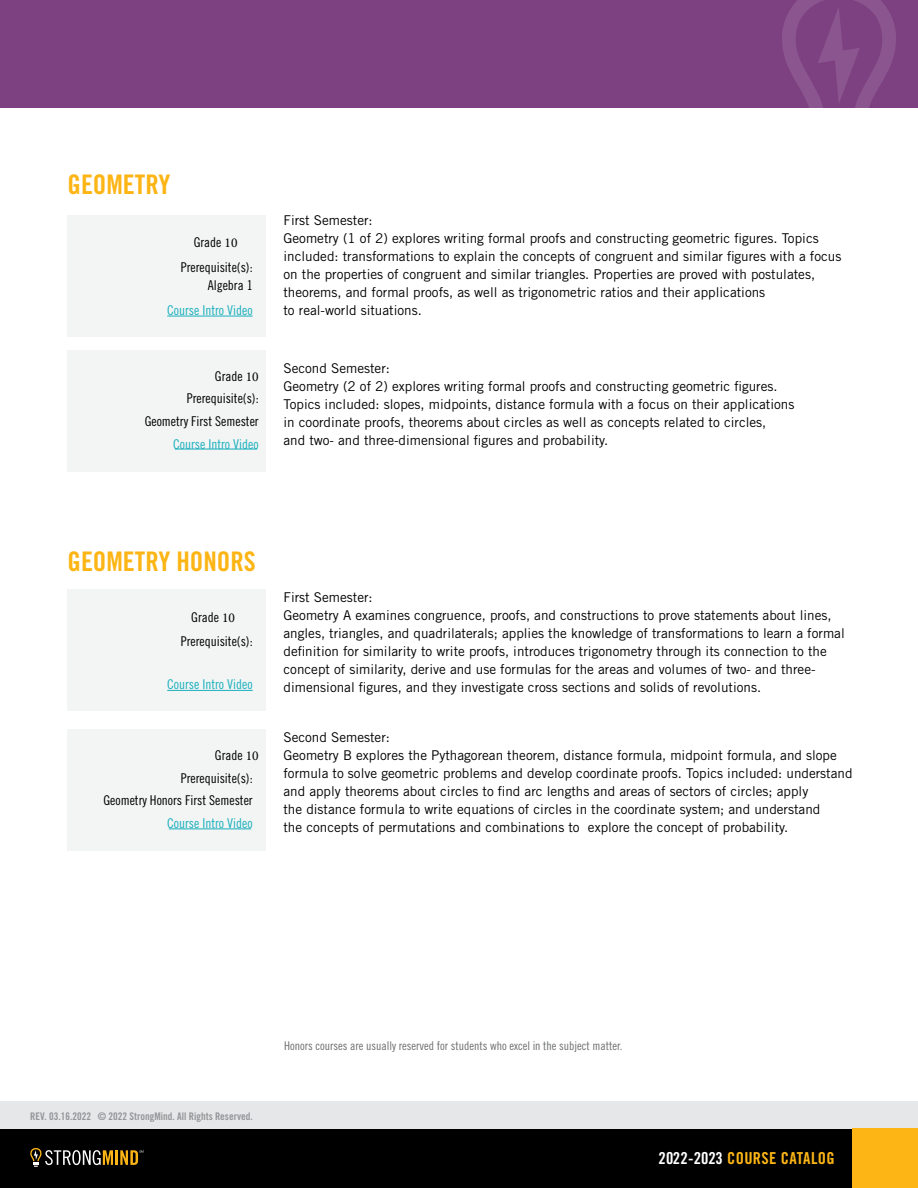
<style>
.page{position:relative;width:918px;height:1188px;background:#fff}
.page>*{position:absolute;margin:0;border:0;box-sizing:border-box;transform-origin:0 0}
.t1{font:27px "Trade Gothic LT Std Bd Cn 20";color:#fcb515}
.t2{font:16.5px "Trade Gothic LT Std Bd Cn 20";letter-spacing:.02em;color:#fcb515}
.t3{font:13.5px/18px "Trade Gothic LT Std";color:#000}
.t4{font:13.5px/24.8px "Trade Gothic LT Std Cn 18";color:#000;text-align:center}
.t5{font:13.5px "Trade Gothic LT Std Cn 18";color:#1ab0bd}
.t6{font:12px "Trade Gothic LT Std Cn 18";color:#6d6e71}
.t7{font:10.5px "Trade Gothic LT Std Bd Cn 20";color:#939598}
.s1{font-family:"Minion Pro"}
.s2{color:#fff}
</style>
<div class="page">
<div style="left:0;top:1102px;width:918px;height:27px;background:#e6e7e8"></div>
<div style="left:0;top:1129px;width:918px;height:59px;background:#000"></div>
<div style="left:852px;top:1129px;width:66px;height:59px;background:#fcb515"></div>
<hr style="left:115px;top:1150px;width:3px;height:15px;background:#fcb515">
<svg style="left:30px;top:1148px;width:83px;height:19px"></svg>
<svg style="left:120px;top:1150px;width:24px;height:15px"></svg>
<div style="left:0;top:0;width:918px;height:108px;background:#7d4182"></div>
<svg style="left:782px;top:0;width:114px;height:108px"></svg>
<div style="left:68px;top:590px;width:198px;height:121px;background:#f3f4f4"></div>
<hr style="left:167px;top:690px;width:86px;height:1px;background:#1ab0bd">
<div style="left:68px;top:729px;width:198px;height:121px;background:#f3f4f4"></div>
<hr style="left:169px;top:829px;width:82px;height:1px;background:#1ab0bd">
<div style="left:68px;top:215px;width:198px;height:122px;background:#f3f4f4"></div>
<hr style="left:167px;top:316px;width:86px;height:1px;background:#1ab0bd">
<div style="left:68px;top:350px;width:198px;height:121px;background:#f3f4f4"></div>
<hr style="left:175px;top:449px;width:82px;height:1px;background:#1ab0bd">
<h1 class="t1" style="left:68px;top:168px;width:104px">GEOMETRY</h1>
<p class="t4" style="left:181px;top:230px;width:73px">Grade <span class="s1">10<br></span>Prerequisite(s):</p>
<p class="t4" style="left:208px;top:273px;width:46px">Algebra 1</p>
<p class="t5" style="left:167px;top:302px;width:87px">Course Intro Video</p>
<p class="t4" style="left:145px;top:365px;width:116px;line-height:22.2px;text-align:right">Grade <span class="s1">10<br></span>Prerequisite(s):<br>Geometry First Semester</p>
<p class="t5" style="left:173px;top:436px;width:87px">Course Intro Video</p>
<p class="t3" style="left:284px;top:211px;width:559px">First Semester:<br>Geometry (1 of 2) explores writing formal proofs and constructing geometric figures. Topics included: transformations to explain the concepts of congruent and similar figures with a focus on the properties of congruent and similar triangles. Properties are proved with postulates, theorems, and formal proofs, as well as trigonometric ratios and their applications<br>to real-world situations.</p>
<p class="t3" style="left:284px;top:359px;width:512px">Second Semester:<br>Geometry (2 of 2) explores writing formal proofs and constructing geometric figures.<br>Topics included: slopes, midpoints, distance formula with a focus on their applications in coordinate proofs, theorems about circles as well as concepts related to circles,<br>and two- and three-dimensional figures and probability.</p>
<h1 class="t1" style="left:68px;top:545px;width:190px">GEOMETRY HONORS</h1>
<p class="t4" style="left:181px;top:604px;width:73px">Grade <span class="s1">10<br></span>Prerequisite(s):</p>
<p class="t5" style="left:167px;top:676px;width:87px">Course Intro Video</p>
<p class="t4" style="left:181px;top:744px;width:79px;line-height:23.2px;text-align:left;text-indent:34px">Grade <span class="s1">10<br></span>Prerequisite(s):</p>
<p class="t4" style="left:103px;top:788px;width:151px">Geometry Honors First Semester</p>
<p class="t5" style="left:167px;top:816px;width:87px">Course Intro Video</p>
<p class="t3" style="left:284px;top:588px;width:563px">First Semester:<br>Geometry A examines congruence, proofs, and constructions to prove statements about lines, angles, triangles, and quadrilaterals; applies the knowledge of transformations to learn a formal definition for similarity to write proofs, introduces trigonometry through its connection to the concept of similarity, derive and use formulas for the areas and volumes of two- and three&shy;dimensional figures, and they investigate cross sections and solids of revolutions.</p>
<p class="t3" style="left:284px;top:728px;width:571px">Second Semester:<br>Geometry B explores the Pythagorean theorem, distance formula, midpoint formula, and slope formula to solve geometric problems and develop coordinate proofs. Topics included: understand and apply theorems about circles to find arc lengths and areas of sectors of circles; apply<br>the distance formula to write equations of circles in the coordinate system; and understand<br>the concepts of permutations and combinations to explore the concept of probability.</p>
<p class="t7" style="left:30px;top:1110px;width:224px">REV. 03.16.2022 © 2022 StrongMind. All Rights Reserved.</p>
<p class="t6" style="left:284px;top:1039px;width:340px">Honors courses are usually reserved for students who excel in the subject matter.</p>
<p class="t2" style="left:658px;top:1148px;width:178px"><span class="s2">2022-2023</span> COURSE CATALOG</p>
</div>
